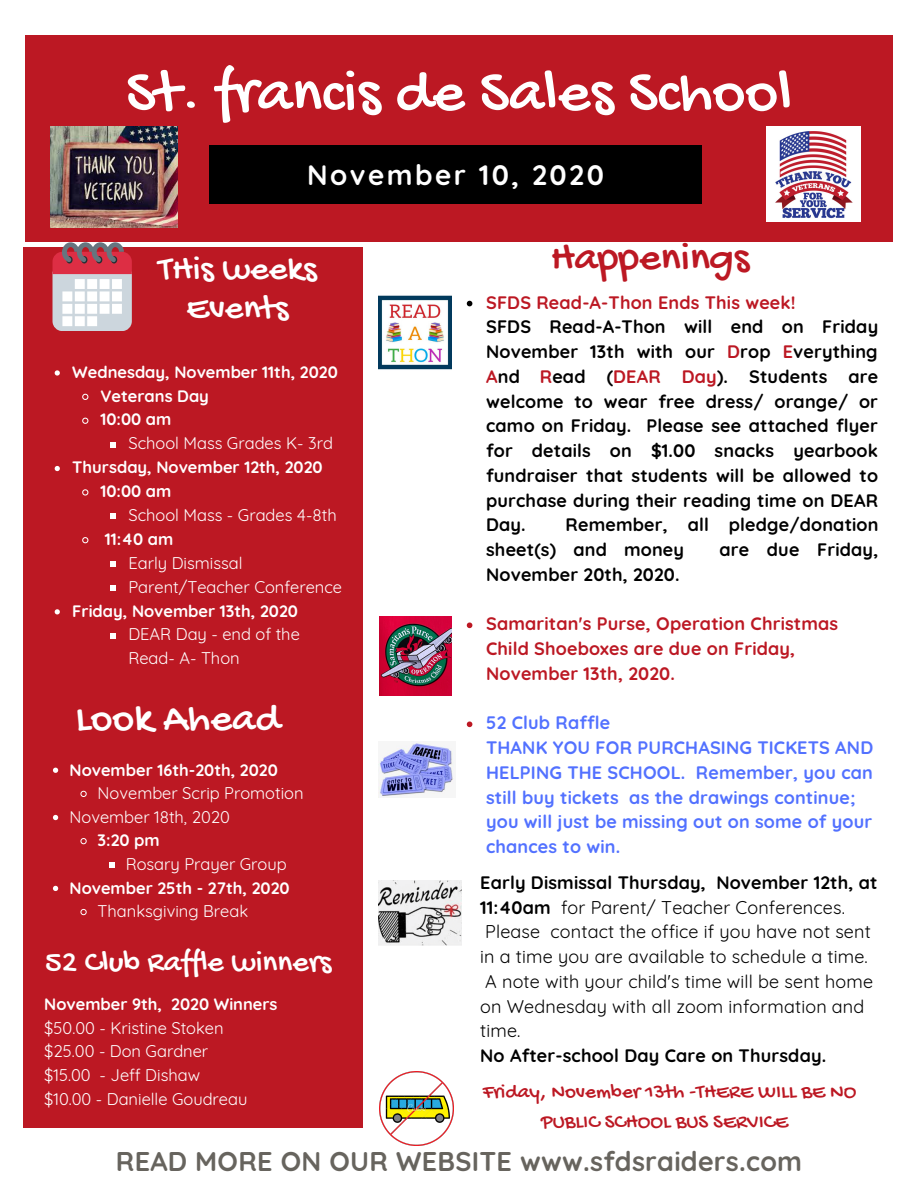
<style>
.page{position:relative;width:918px;height:1188px;background:#fff}
.page>*{position:absolute;margin:0;border:0;box-sizing:border-box;transform-origin:0 0}
.t1{font:63px "Gochi Hand";color:#fff}
.t2{font:42px "Gochi Hand";color:#bc1823}
.t3{font:42px "Gochi Hand";color:#fff}
.t4{font:36px/39.2px "Gochi Hand";color:#fff;text-align:center}
.t5{font:31.5px "Gochi Hand";color:#fff}
.t6{font:700 28.05px "Quicksand";letter-spacing:.09em;color:#fff}
.t7{font:700 27px "Quicksand";letter-spacing:.01em;color:#67645e}
.t8{font:21px/29.2px "Gochi Hand";color:#bc1823;text-align:center}
.t9{font:700 18px/24.8px "Quicksand";letter-spacing:.01em;color:#000;text-align:justify}
.t10{font:18px/24.8px "Quicksand";letter-spacing:.01em;color:#000}
.t11{font:700 18px/24.8px "Quicksand";letter-spacing:.01em;color:#5271ff}
.t12{font:700 18px/24.8px "Quicksand";letter-spacing:.01em;color:#bc1823}
.t13{font:16.5px/23.7px "Quicksand";color:#fff}
.t14{font:700 16.5px/23.9px "Quicksand";color:#fff}
.s1{color:#bc1823}
.s2{font-weight:700}
</style>
<div class="page">
<div style="left:839px;top:36px;width:54px;height:206px;background:#bc1823"></div>
<div style="left:78px;top:36px;width:761px;height:206px;background:#bc1823"></div>
<div style="left:25px;top:36px;width:53px;height:206px;background:#bc1823"></div>
<div style="left:671px;top:146px;width:31px;height:57px;background:#000"></div>
<div style="left:240px;top:146px;width:431px;height:57px;background:#000"></div>
<div style="left:209px;top:146px;width:31px;height:57px;background:#000"></div>
<div style="left:24px;top:305px;width:338px;height:772px;background:#bc1823"></div>
<div style="left:24px;top:247px;width:338px;height:58px;background:#bc1823"></div>
<div style="left:24px;top:1077px;width:338px;height:51px;background:#bc1823"></div>
<svg style="left:53px;top:242px;width:79px;height:89px"></svg>
<img style="left:379px;top:617px;width:72px;height:78px">
<img style="left:379px;top:1071px;width:75px;height:75px">
<img style="left:50px;top:127px;width:127px;height:101px">
<img style="left:767px;top:127px;width:93px;height:94px">
<img style="left:378px;top:295px;width:73px;height:75px">
<svg style="left:467px;top:301px;width:5px;height:5px"></svg>
<svg style="left:467px;top:623px;width:5px;height:5px"></svg>
<svg style="left:467px;top:722px;width:5px;height:5px"></svg>
<img style="left:378px;top:741px;width:76px;height:56px">
<svg style="left:55px;top:370px;width:5px;height:6px"></svg>
<svg style="left:82px;top:393px;width:7px;height:7px"></svg>
<svg style="left:82px;top:417px;width:7px;height:7px"></svg>
<svg style="left:111px;top:442px;width:5px;height:5px"></svg>
<svg style="left:55px;top:466px;width:5px;height:5px"></svg>
<svg style="left:82px;top:489px;width:7px;height:7px"></svg>
<svg style="left:111px;top:514px;width:5px;height:5px"></svg>
<svg style="left:82px;top:537px;width:7px;height:7px"></svg>
<svg style="left:111px;top:561px;width:5px;height:6px"></svg>
<svg style="left:111px;top:585px;width:5px;height:6px"></svg>
<svg style="left:55px;top:609px;width:5px;height:5px"></svg>
<svg style="left:111px;top:633px;width:5px;height:5px"></svg>
<svg style="left:53px;top:768px;width:5px;height:5px"></svg>
<svg style="left:80px;top:790px;width:7px;height:7px"></svg>
<svg style="left:53px;top:815px;width:5px;height:5px"></svg>
<svg style="left:80px;top:838px;width:7px;height:7px"></svg>
<svg style="left:109px;top:862px;width:5px;height:5px"></svg>
<svg style="left:53px;top:886px;width:5px;height:5px"></svg>
<svg style="left:80px;top:908px;width:7px;height:8px"></svg>
<img style="left:378px;top:881px;width:83px;height:65px">
<h1 class="t1" style="left:126px;top:60px;width:668px">St. francis de Sales School</h1>
<h3 class="t6" style="left:307px;top:157px;width:299px">November 10, 2020</h3>
<h3 class="t4" style="left:158px;top:251px;width:160px">THis weeks<br>Events</h3>
<p class="t14" style="left:100px;top:360px;width:239px;text-indent:-28px">Wednesday, November 11th, 2020<br>Veterans Day<br>10:00 am</p>
<p class="t13" style="left:128px;top:431px;width:206px">School Mass Grades K- 3rd</p>
<p class="t14" style="left:100px;top:455px;width:224px;text-indent:-28px">Thursday, November 12th, 2020<br>10:00 am</p>
<p class="t13" style="left:128px;top:503px;width:210px">School Mass - Grades 4-8th</p>
<p class="t14" style="left:105px;top:527px;width:70px">11:40 am</p>
<p class="t13" style="left:128px;top:551px;width:215px">Early Dismissal<br>Parent/Teacher Conference</p>
<p class="t14" style="left:72px;top:598px;width:227px">Friday, November 13th, 2020</p>
<p class="t13" style="left:128px;top:622px;width:173px">DEAR Day - end of the<br>Read- A- Thon</p>
<h2 class="t3" style="left:75px;top:696px;width:206px">Look Ahead</h2>
<p class="t14" style="left:70px;top:757px;width:210px">November 16th-20th, 2020</p>
<p class="t13" style="left:70px;top:781px;width:235px;text-indent:28px">November Scrip Promotion<br>November 18th, 2020</p>
<p class="t14" style="left:98px;top:828px;width:64px">3:20 pm</p>
<p class="t13" style="left:126px;top:852px;width:163px">Rosary Prayer Group</p>
<p class="t14" style="left:70px;top:876px;width:222px">November 25th - 27th, 2020</p>
<p class="t13" style="left:98px;top:899px;width:152px">Thanksgiving Break</p>
<h3 class="t5" style="left:45px;top:946px;width:288px">52 Club Raffle winners</h3>
<p class="t14" style="left:44px;top:992px;width:235px">November 9th, 2020 Winners</p>
<p class="t13" style="left:44px;top:1016px;width:205px">$50.00 - Kristine Stoken $25.00 - Don Gardner $15.00 - Jeff Dishaw $10.00 - Danielle Goudreau</p>
<h2 class="t2" style="left:551px;top:236px;width:200px">Happenings</h2>
<p class="t12" style="left:486px;top:290px;width:311px">SFDS Read-A-Thon Ends This week!</p>
<p class="t9" style="left:486px;top:314px;width:394px">SFDS Read-A-Thon will end on Friday November 13th with our <span class="s1">D</span>rop <span class="s1">E</span>verything <span class="s1">A</span>nd <span class="s1">R</span>ead (<span class="s1">DEAR Day</span>). Students are welcome to wear free dress/ orange/ or camo on Friday. Please see attached flyer for details on $1.00 snacks yearbook fundraiser that students will be allowed to purchase during their reading time on DEAR Day.</p>
<p class="t9" style="left:486px;top:512px;width:394px;text-indent:79px">Remember, all pledge/donation sheet(s) and money</p>
<p class="t9" style="left:719px;top:537px;width:160px">are due Friday,</p>
<p class="t9" style="left:486px;top:562px;width:195px">November 20th, 2020.</p>
<p class="t12" style="left:486px;top:611px;width:354px">Samaritan's Purse, Operation Christmas<br>Child Shoeboxes are due on Friday,<br>November 13th, 2020.</p>
<p class="t11" style="left:486px;top:710px;width:126px">52 Club Raffle</p>
<p class="t11" style="left:486px;top:735px;width:389px">THANK YOU FOR PURCHASING TICKETS AND HELPING THE SCHOOL. Remember, you can still buy tickets as the drawings continue; you will just be missing out on some of your chances to win.</p>
<p class="t10" style="left:480px;top:870px;width:399px"><span class="s2">Early Dismissal Thursday, November 12th, at 11:40am</span> for Parent/ Teacher Conferences.<br>Please contact the office if you have not sent in a time you are available to schedule a time.<br>A note with your child's time will be sent home on Wednesday with all zoom information and time.</p>
<p class="t9" style="left:480px;top:1043px;width:348px">No After-school Day Care on Thursday.</p>
<p class="t8" style="left:483px;top:1079px;width:375px">Friday, November 13th -THERE WILL BE NO<br>PUBLIC SCHOOL BUS SERVICE</p>
<h3 class="t7" style="left:116px;top:1144px;width:688px">READ MORE ON OUR WEBSITE www.sfdsraiders.com</h3>
</div>
